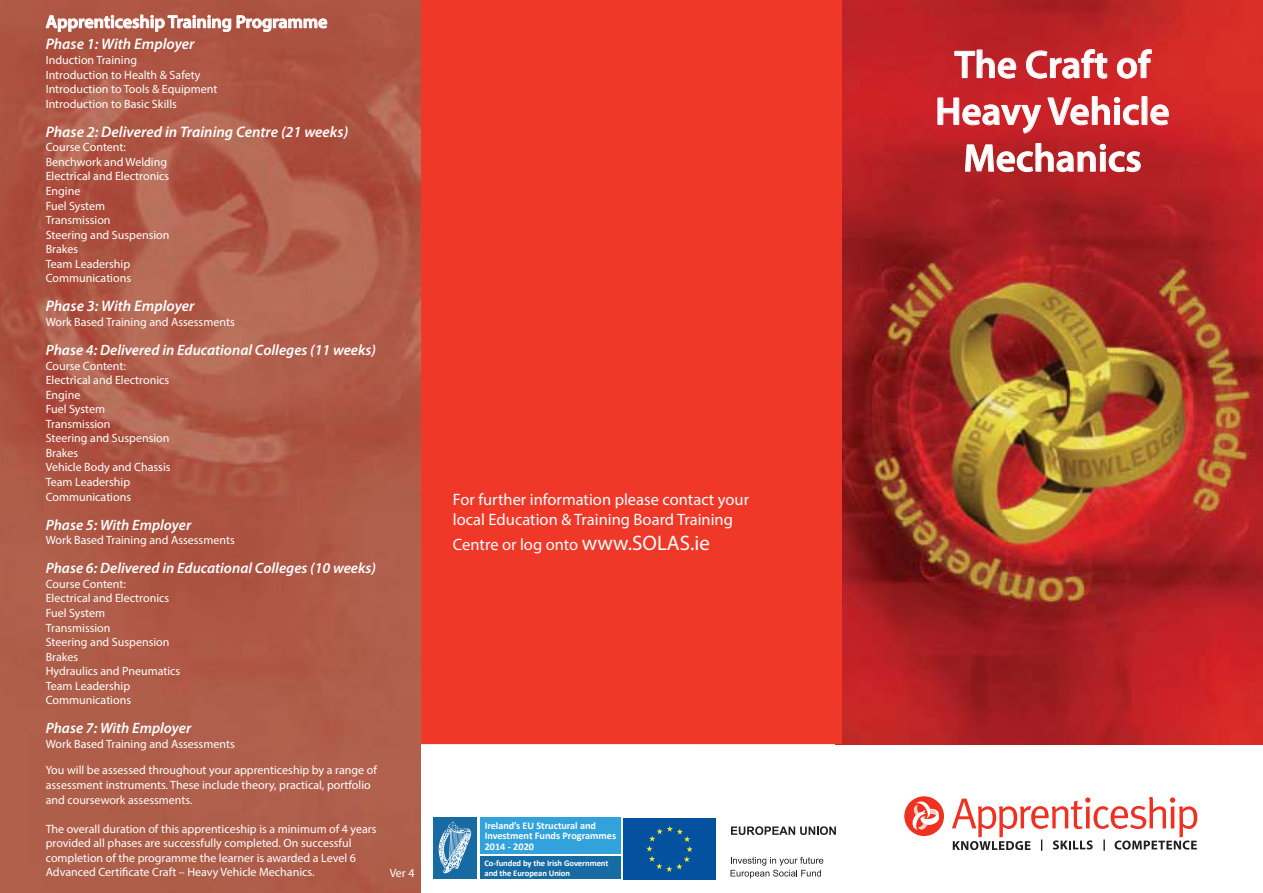
<style>
.page{position:relative;width:1263px;height:893px;background:#fff}
.page>*{position:absolute;margin:0;border:0;box-sizing:border-box;transform-origin:0 0}
.t1{font:600 39px "Myriad Pro";color:#fff}
.t2{font:600 18px "Myriad Pro";color:#fff}
.t3{font:16.5px/25.2px "Myriad Pro";color:#fff}
.t4{font:italic 600 15.3px "Myriad Pro";color:#fff}
.t5{font:italic 600 15px "Myriad Pro";color:#fff}
.t6{font:12px/14.5px "Myriad Pro";color:#fff}
.t7{font:700 10.2px/10.2px "Calibri";letter-spacing:-.005em;color:#fff}
.t8{font:700 8.7px "Calibri";letter-spacing:-.01em;color:#fff}
.s1{font-size:21px}
</style>
<div class="page">
<img style="left:0;top:0;width:421px;height:893px">
<img style="left:842px;top:0;width:421px;height:744px">
<div style="left:421px;top:0;width:421px;height:744px;background:#f03829"></div>
<svg style="left:954px;top:49px;width:62px;height:30px;background:#c9464b"></svg>
<svg style="left:1026px;top:49px;width:81px;height:30px;background:#cf494d"></svg>
<svg style="left:1116px;top:49px;width:36px;height:30px"></svg>
<svg style="left:937px;top:97px;width:104px;height:37px;background:#d04045"></svg>
<svg style="left:1047px;top:96px;width:92px;height:30px;background:#d4484c"></svg>
<svg style="left:1150px;top:104px;width:19px;height:22px"></svg>
<svg style="left:965px;top:143px;width:176px;height:29px;background:#c0484b"></svg>
<div style="left:904px;top:796px;width:40px;height:40px;background:#ef3122;border-radius:50%"></div>
<svg style="left:911px;top:800px;width:28px;height:30px"></svg>
<svg style="left:952px;top:797px;width:245px;height:54px"></svg>
<div style="left:623px;top:818px;width:93px;height:62px;background:#03519f"></div>
<svg style="left:646px;top:826px;width:47px;height:46px"></svg>
<svg style="left:731px;top:826px;width:105px;height:9px"></svg>
<svg style="left:730px;top:857px;width:93px;height:21px"></svg>
<div style="left:434px;top:817px;width:43px;height:62px;background:#176ba3"></div>
<div style="left:480px;top:857px;width:141px;height:22px;background:#176ba3"></div>
<div style="left:480px;top:817px;width:141px;height:36px;background:#31a2dc"></div>
<svg style="left:439px;top:822px;width:32px;height:51px"></svg>
<svg style="left:45px;top:14px;width:283px;height:18px;background:#c38275"></svg>
<p class="t2" style="left:46px;top:10px;width:283px">Apprenticeship Training Programme</p>
<p class="t4" style="left:46px;top:35px;width:150px">Phase 1: With Employer</p>
<p class="t6" style="left:46px;top:53px;width:93px">Induction Training</p>
<p class="t6" style="left:46px;top:67px;width:156px">Introduction to Health &amp; Safety</p>
<p class="t6" style="left:46px;top:82px;width:173px">Introduction to Tools &amp; Equipment</p>
<p class="t6" style="left:46px;top:96px;width:133px">Introduction to Basic Skills</p>
<p class="t4" style="left:46px;top:122px;width:304px">Phase 2: Delivered in Training Centre (21 weeks)</p>
<p class="t6" style="left:46px;top:140px;width:82px">Course Content:</p>
<p class="t6" style="left:46px;top:154px;width:123px">Benchwork and Welding</p>
<p class="t6" style="left:46px;top:169px;width:125px">Electrical and Electronics</p>
<p class="t6" style="left:46px;top:183px;width:36px">Engine</p>
<p class="t6" style="left:46px;top:198px;width:61px">Fuel System</p>
<p class="t6" style="left:46px;top:213px;width:66px">Transmission</p>
<p class="t6" style="left:46px;top:227px;width:125px">Steering and Suspension</p>
<p class="t6" style="left:46px;top:242px;width:34px">Brakes</p>
<p class="t6" style="left:46px;top:256px;width:86px">Team Leadership</p>
<p class="t6" style="left:46px;top:271px;width:87px">Communications</p>
<p class="t4" style="left:46px;top:296px;width:150px">Phase 3: With Employer</p>
<p class="t6" style="left:46px;top:314px;width:191px">Work Based Training and Assessments</p>
<p class="t5" style="left:46px;top:340px;width:332px">Phase 4: Delivered in Educational Colleges (11 weeks)</p>
<p class="t6" style="left:46px;top:358px;width:82px">Course Content:</p>
<p class="t6" style="left:46px;top:373px;width:125px">Electrical and Electronics</p>
<p class="t6" style="left:46px;top:387px;width:36px">Engine</p>
<p class="t6" style="left:46px;top:402px;width:61px">Fuel System</p>
<p class="t6" style="left:46px;top:416px;width:66px">Transmission</p>
<p class="t6" style="left:46px;top:431px;width:125px">Steering and Suspension</p>
<p class="t6" style="left:46px;top:445px;width:34px">Brakes</p>
<p class="t6" style="left:46px;top:460px;width:126px">Vehicle Body and Chassis</p>
<p class="t6" style="left:46px;top:474px;width:86px">Team Leadership</p>
<p class="t6" style="left:46px;top:489px;width:87px">Communications</p>
<p class="t5" style="left:46px;top:515px;width:147px">Phase 5: With Employer</p>
<p class="t6" style="left:46px;top:533px;width:191px">Work Based Training and Assessments</p>
<p class="t5" style="left:46px;top:559px;width:332px">Phase 6: Delivered in Educational Colleges (10 weeks)</p>
<p class="t6" style="left:46px;top:576px;width:82px">Course Content:</p>
<p class="t6" style="left:46px;top:591px;width:125px">Electrical and Electronics</p>
<p class="t6" style="left:46px;top:605px;width:61px">Fuel System</p>
<p class="t6" style="left:46px;top:620px;width:66px">Transmission</p>
<p class="t6" style="left:46px;top:635px;width:125px">Steering and Suspension</p>
<p class="t6" style="left:46px;top:649px;width:34px">Brakes</p>
<p class="t6" style="left:46px;top:664px;width:136px">Hydraulics and Pneumatics</p>
<p class="t6" style="left:46px;top:678px;width:86px">Team Leadership</p>
<p class="t6" style="left:46px;top:693px;width:87px">Communications</p>
<p class="t5" style="left:46px;top:719px;width:147px">Phase 7: With Employer</p>
<p class="t6" style="left:46px;top:736px;width:191px">Work Based Training and Assessments</p>
<p class="t6" style="left:46px;top:763px;width:333px">You will be assessed throughout your apprenticeship by a range of assessment instruments. These include theory, practical, portfolio</p>
<p class="t6" style="left:46px;top:792px;width:148px">and coursework assessments.</p>
<p class="t6" style="left:46px;top:821px;width:332px">The overall duration of this apprenticeship is a minimum of 4 years</p>
<p class="t6" style="left:46px;top:836px;width:307px">provided all phases are successfully completed. On successful</p>
<p class="t6" style="left:46px;top:850px;width:312px">completion of the programme the learner is awarded a Level 6</p>
<p class="t6" style="left:46px;top:865px;width:270px">Advanced Certificate Craft – Heavy Vehicle Mechanics.</p>
<p class="t3" style="left:453px;top:487px;width:298px">For further information please contact your</p>
<p class="t3" style="left:453px;top:506px;width:282px">local Education &amp; Training Board Training<br>Centre or log onto <span class="s1">www.SOLAS.ie</span></p>
<p class="t7" style="left:485px;top:821px;width:133px">Ireland’s EU Structural and<br>Investment Funds Programmes<br>2014 - 2020</p>
<p class="t8" style="left:484px;top:858px;width:125px">Co-funded by the Irish Government</p>
<p class="t6" style="left:390px;top:865px;width:26px">Ver 4</p>
<p class="t8" style="left:484px;top:867px;width:87px">and the European Union</p>
<p class="t1" style="left:954px;top:40px;width:197px">The Craft of</p>
<p class="t1" style="left:935px;top:87px;width:236px">Heavy Vehicle</p>
<p class="t1" style="left:963px;top:133px;width:180px">Mechanics</p>
</div>
